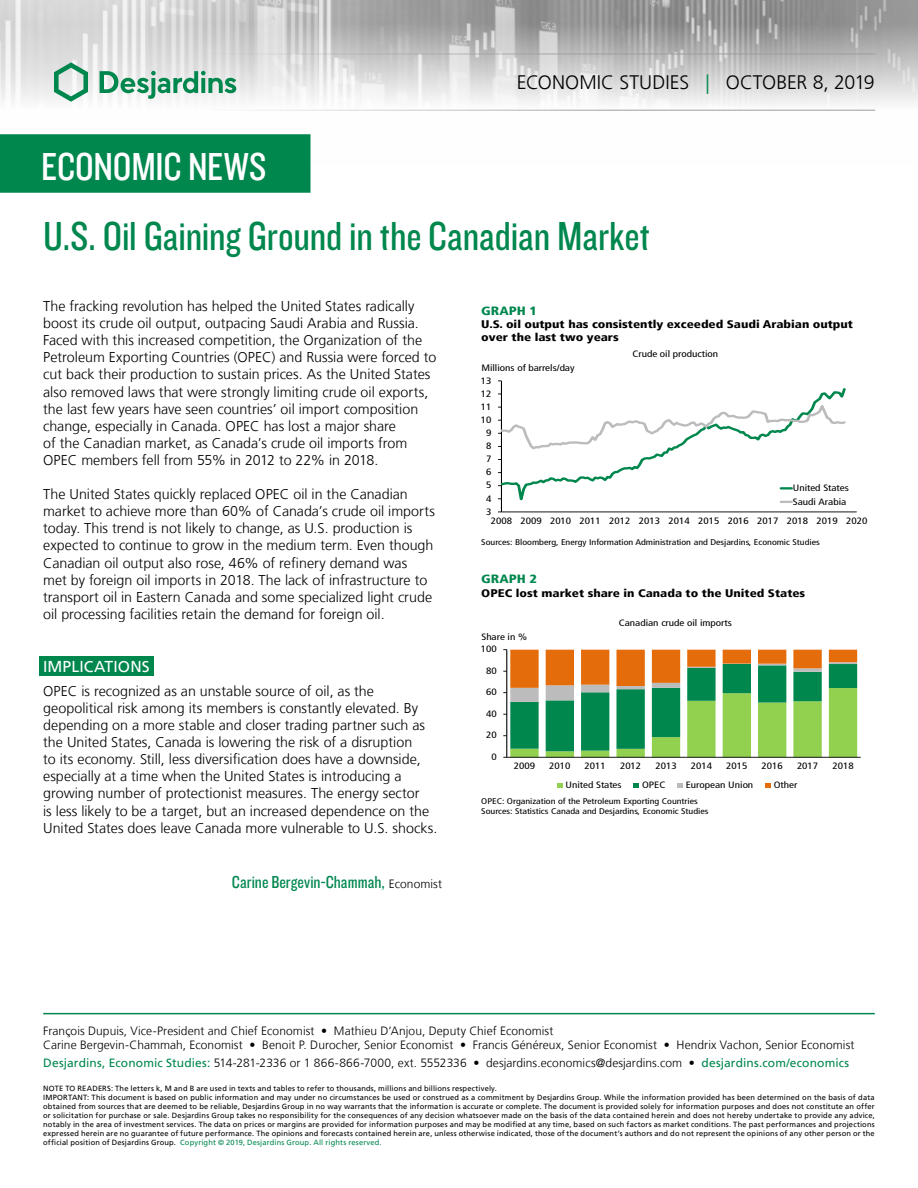
<style>
.page{position:relative;width:918px;height:1188px;background:#fff}
.page>*{position:absolute;margin:0;border:0;box-sizing:border-box;transform-origin:0 0}
.t1{font:42px "Knockout 29 Junior Ltweight";letter-spacing:-.005em;color:#00874e}
.t2{font:40.5px "Knockout 29 Junior Ltweight";letter-spacing:-.005em;color:#fff}
.t3{font:300 19.5px "Frutiger LT";color:#000}
.t4{font:18px "Knockout 29 Junior Ltweight";letter-spacing:.005em;color:#00874e}
.t5{font:15.75px "Frutiger LT";letter-spacing:.005em;color:#fff}
.t6{font:300 14.25px/17.1px "Frutiger LT";color:#000}
.t7{font:300 12px/14.4px "Frutiger LT";letter-spacing:.005em;color:#000}
.t8{font:900 condensed 12px "Frutiger LT";color:#00874e;scale:1.2 1}
.t9{font:900 condensed 11.1px/13.2px "Frutiger LT";color:#000;scale:1.2 1}
.t10{font:condensed 9.3px "Frutiger LT";color:#000;scale:1.2 1}
.t11{font:condensed 9.15px/13.5px "Frutiger LT";color:#000;scale:1.2 1}
.t12{font:condensed 8.25px/9.9px "Frutiger LT";color:#000;scale:1.2 1}
.t13{font:7.5px/9px "Frutiger LT";letter-spacing:.02em;color:#000}
.s1{color:#00874e}
.s2{font-family:"Frutiger LT";font-weight:300;font-size:12px;color:#000}
.s3{font-weight:400;color:#00874e}
</style>
<div class="page">
<img style="left:0;top:0;width:918px;height:164px">
<hr style="left:43px;top:54px;width:832px;height:1px;background:#9d9d9c">
<hr style="left:43px;top:110px;width:832px;height:1px;background:#9d9d9c">
<svg style="left:54px;top:62px;width:34px;height:40px"></svg>
<svg style="left:100px;top:71px;width:136px;height:28px"></svg>
<div style="left:0;top:135px;width:310px;height:57px;background:#00874e"></div>
<div style="left:0;top:134px;width:310px;height:59px;border:2px solid #00874e"></div>
<hr style="left:43px;top:1013px;width:832px;height:1px;background:#00874e">
<div style="left:39px;top:656px;width:115px;height:20px;background:#00874e"></div>
<hr style="left:501px;top:381px;width:1px;height:131px;background:#000">
<hr style="left:501px;top:512px;width:356px;height:1px;background:#000">
<svg style="left:501px;top:388px;width:347px;height:124px"></svg>
<svg style="left:498px;top:394px;width:350px;height:57px"></svg>
<svg style="left:781px;top:487px;width:11px;height:3px"></svg>
<svg style="left:781px;top:501px;width:11px;height:2px"></svg>
<svg style="left:503px;top:649px;width:354px;height:109px"></svg>
<hr style="left:507px;top:757px;width:354px;height:1px;background:#000">
<svg style="left:557px;top:783px;width:6px;height:5px"></svg>
<svg style="left:634px;top:783px;width:5px;height:5px"></svg>
<svg style="left:677px;top:783px;width:6px;height:5px"></svg>
<svg style="left:765px;top:783px;width:6px;height:5px"></svg>
<h2 class="t2" style="left:41px;top:140px;width:227px">ECONOMIC NEWS</h2>
<h3 class="t3" style="left:517px;top:72px;width:359px">ECONOMIC STUDIES <span class="s1">|</span> OCTOBER 8, 2019</h3>
<h1 class="t1" style="left:43px;top:209px;width:608px">U.S. Oil Gaining Ground in the Canadian Market</h1>
<p class="t6" style="left:43px;top:298px;width:395px">The fracking revolution has helped the United States radically boost its crude oil output, outpacing Saudi Arabia and Russia.<br>Faced with this increased competition, the Organization of the Petroleum Exporting Countries (OPEC) and Russia were forced to cut back their production to sustain prices. As the United States also removed laws that were strongly limiting crude oil exports, the last few years have seen countries’ oil import composition change, especially in Canada. OPEC has lost a major share<br>of the Canadian market, as Canada’s crude oil imports from OPEC members fell from 55% in 2012 to 22% in 2018.</p>
<p class="t6" style="left:43px;top:486px;width:393px">The United States quickly replaced OPEC oil in the Canadian market to achieve more than 60% of Canada’s crude oil imports today. This trend is not likely to change, as U.S. production is expected to continue to grow in the medium term. Even though Canadian oil output also rose, 46% of refinery demand was<br>met by foreign oil imports in 2018. The lack of infrastructure to transport oil in Eastern Canada and some specialized light crude oil processing facilities retain the demand for foreign oil.</p>
<p class="t5" style="left:43px;top:657px;width:108px">IMPLICATIONS</p>
<p class="t6" style="left:43px;top:683px;width:396px">OPEC is recognized as an unstable source of oil, as the geopolitical risk among its members is constantly elevated. By depending on a more stable and closer trading partner such as the United States, Canada is lowering the risk of a disruption<br>to its economy. Still, less diversification does have a downside, especially at a time when the United States is introducing a growing number of protectionist measures. The energy sector<br>is less likely to be a target, but an increased dependence on the United States does leave Canada more vulnerable to U.S. shocks.</p>
<p class="t4" style="left:232px;top:871px;width:212px">Carine Bergevin-Chammah, <span class="s2">Economist</span></p>
<p class="t8" style="left:481px;top:303px;width:48px">GRAPH 1</p>
<p class="t9" style="left:481px;top:318px;width:311px">U.S. oil output has consistently exceeded Saudi Arabian output over the last two years</p>
<p class="t11" style="left:481px;top:362px;width:79px">Millions of barrels/day</p>
<p class="t10" style="left:481px;top:375px;width:10px">13</p>
<p class="t11" style="left:481px;top:387px;width:10px">12</p>
<p class="t11" style="left:481px;top:400px;width:10px">11</p>
<p class="t11" style="left:481px;top:413px;width:10px">10</p>
<p class="t11" style="left:486px;top:426px;width:6px">9</p>
<p class="t11" style="left:486px;top:439px;width:6px">8</p>
<p class="t11" style="left:486px;top:452px;width:6px">7</p>
<p class="t11" style="left:486px;top:466px;width:6px">6</p>
<p class="t11" style="left:486px;top:479px;width:6px">5</p>
<p class="t11" style="left:486px;top:492px;width:6px">4</p>
<p class="t10" style="left:486px;top:506px;width:6px">3</p>
<p class="t11" style="left:633px;top:348px;width:73px">Crude oil production</p>
<p class="t11" style="left:793px;top:481px;width:48px">United States<br>Saudi Arabia</p>
<p class="t11" style="left:491px;top:514px;width:315px">2008 2009 2010 2011 2012 2013 2014 2015 2016 2017 2018 2019 2020</p>
<p class="t12" style="left:481px;top:537px;width:284px">Sources: Bloomberg, Energy Information Administration and Desjardins, Economic Studies</p>
<p class="t8" style="left:481px;top:572px;width:48px">GRAPH 2</p>
<p class="t9" style="left:481px;top:586px;width:271px">OPEC lost market share in Canada to the United States</p>
<p class="t11" style="left:481px;top:630px;width:40px">Share in %</p>
<p class="t10" style="left:481px;top:644px;width:15px">100</p>
<p class="t11" style="left:486px;top:664px;width:10px">80</p>
<p class="t11" style="left:486px;top:686px;width:10px">60</p>
<p class="t11" style="left:486px;top:707px;width:10px">40</p>
<p class="t11" style="left:486px;top:729px;width:10px">20</p>
<p class="t11" style="left:491px;top:750px;width:6px">0</p>
<p class="t11" style="left:619px;top:616px;width:96px">Canadian crude oil imports</p>
<p class="t11" style="left:514px;top:759px;width:19px">2009</p>
<p class="t11" style="left:549px;top:759px;width:19px">2010</p>
<p class="t11" style="left:585px;top:759px;width:19px">2011</p>
<p class="t11" style="left:620px;top:759px;width:19px">2012</p>
<p class="t11" style="left:655px;top:759px;width:19px">2013</p>
<p class="t11" style="left:691px;top:759px;width:19px">2014</p>
<p class="t11" style="left:726px;top:759px;width:19px">2015</p>
<p class="t11" style="left:762px;top:759px;width:19px">2016</p>
<p class="t11" style="left:797px;top:759px;width:19px">2017</p>
<p class="t11" style="left:832px;top:759px;width:19px">2018</p>
<p class="t11" style="left:566px;top:779px;width:48px">United States</p>
<p class="t11" style="left:642px;top:779px;width:21px">OPEC</p>
<p class="t11" style="left:686px;top:779px;width:58px">European Union</p>
<p class="t11" style="left:774px;top:779px;width:21px">Other</p>
<p class="t12" style="left:481px;top:796px;width:191px">OPEC: Organization of the Petroleum Exporting Countries<br>Sources: Statistics Canada and Desjardins, Economic Studies</p>
<p class="t7" style="left:43px;top:1023px;width:813px">François Dupuis, Vice-President and Chief Economist • Mathieu D’Anjou, Deputy Chief Economist<br>Carine Bergevin-Chammah, Economist • Benoit P. Durocher, Senior Economist • Francis Généreux, Senior Economist • Hendrix Vachon, Senior Economist</p>
<p class="t7" style="left:43px;top:1056px;width:808px"><span class="s3">Desjardins, Economic Studies:</span> 514‑281‑2336 or 1 866‑866‑7000, ext. 5552336 • desjardins.economics@desjardins.com • <span class="s3">desjardins.com/economics</span></p>
<p class="t13" style="left:43px;top:1084px;width:833px">NOTE TO READERS: The letters k, M and B are used in texts and tables to refer to thousands, millions and billions respectively.<br>IMPORTANT: This document is based on public information and may under no circumstances be used or construed as a commitment by Desjardins Group. While the information provided has been determined on the basis of data obtained from sources that are deemed to be reliable, Desjardins Group in no way warrants that the information is accurate or complete. The document is provided solely for information purposes and does not constitute an offer or solicitation for purchase or sale. Desjardins Group takes no responsibility for the consequences of any decision whatsoever made on the basis of the data contained herein and does not hereby undertake to provide any advice, notably in the area of investment services. The data on prices or margins are provided for information purposes and may be modified at any time, based on such factors as market conditions. The past performances and projections expressed herein are no guarantee of future performance. The opinions and forecasts contained herein are, unless otherwise indicated, those of the document’s authors and do not represent the opinions of any other person or the official position of Desjardins Group. <span class="s1">Copyright © 2019, Desjardins Group. All rights reserved.</span></p>
</div>
